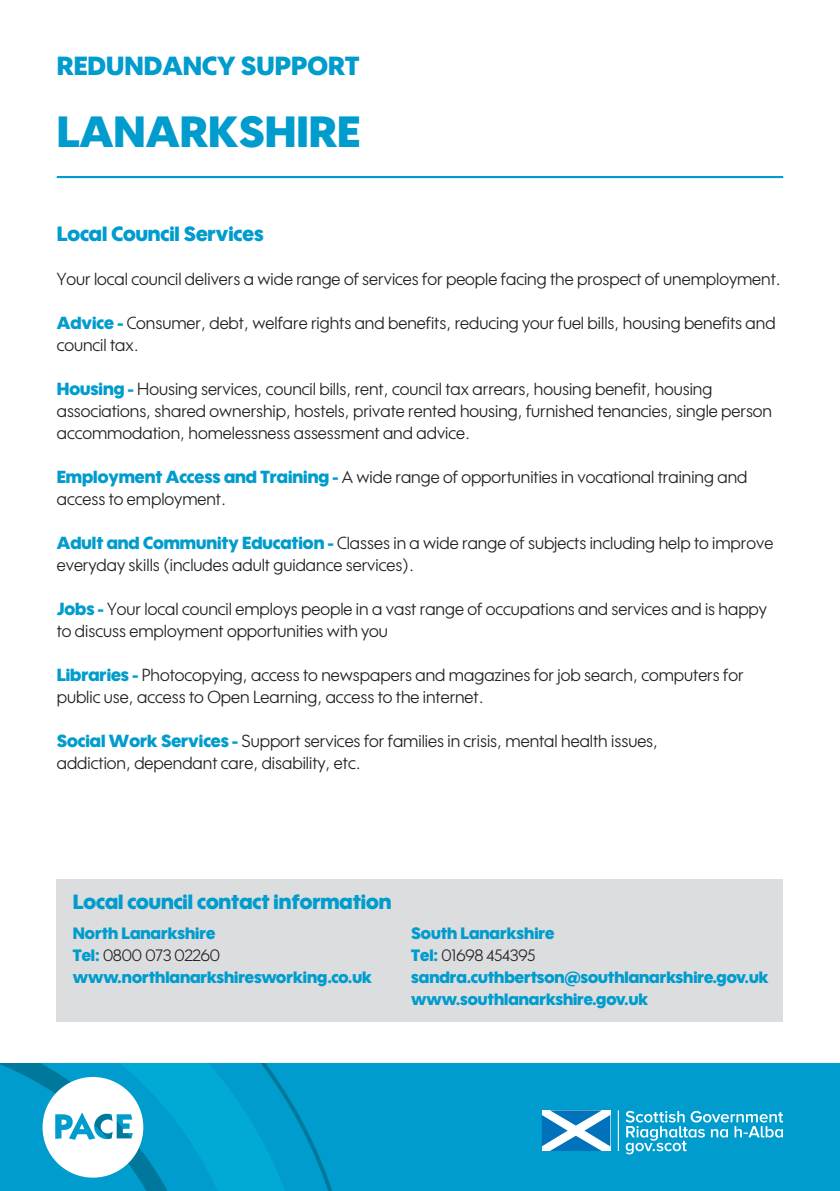
<style>
.page{position:relative;width:840px;height:1191px;background:#fff}
.page>*{position:absolute;margin:0;border:0;box-sizing:border-box;transform-origin:0 0}
.t1{font:900 42.4px "Wes FY";color:#009ccd}
.t2{font:900 25.4px "Wes FY";color:#009ccd}
.Local_Council_Servic{font:900 20px "Wes FY";color:#009ccd}
.Local_Council_Servic-2{font:17px/22px "Wes FY";color:#231f20}
.t3{font:900 16px "Wes FY";color:#009ccd}
.t4{font:16px "Wes FY";color:#231f20}
.s1{font-weight:900;color:#009ccd}
</style>
<div class="page">
<hr style="left:57px;top:176px;width:725px;height:2px;background:#009ccd">
<div style="left:57px;top:879px;width:725px;height:142px;background:#dcdddf"></div>
<div style="left:0;top:1063px;width:839px;height:128px;background:#009ccd"></div>
<svg style="left:312px;top:1141px;width:20px;height:50px"></svg>
<svg style="left:0;top:1063px;width:312px;height:128px"></svg>
<hr style="left:617px;top:1110px;width:1px;height:41px;background:#fff">
<svg style="left:542px;top:1110px;width:68px;height:41px;background:#6dadd8"></svg>
<svg style="left:625px;top:1110px;width:157px;height:44px"></svg>
<p class="t2" style="left:57px;top:50px;width:304px">REDUNDANCY SUPPORT</p>
<p class="t1" style="left:57px;top:106px;width:305px">LANARKSHIRE</p>
<p class="Local_Council_Servic" style="left:57px;top:221px;width:208px">Local Council Services</p>
<p class="Local_Council_Servic-2" style="left:57px;top:268px;width:725px">Your local council delivers a wide range of services for people facing the prospect of unemployment.</p>
<p class="Local_Council_Servic-2" style="left:57px;top:312px;width:720px"><span class="s1">Advice -</span> Consumer, debt, welfare rights and benefits, reducing your fuel bills, housing benefits and council tax.</p>
<p class="Local_Council_Servic-2" style="left:57px;top:378px;width:716px"><span class="s1">Housing -</span> Housing services, council bills, rent, council tax arrears, housing benefit, housing associations, shared ownership, hostels, private rented housing, furnished tenancies, single person accommodation, homelessness assessment and advice.</p>
<p class="Local_Council_Servic-2" style="left:57px;top:466px;width:691px"><span class="s1">Employment Access and Training -</span> A wide range of opportunities in vocational training and access to employment.</p>
<p class="Local_Council_Servic-2" style="left:57px;top:532px;width:717px"><span class="s1">Adult and Community Education -</span> Classes in a wide range of subjects including help to improve everyday skills (includes adult guidance services).</p>
<p class="Local_Council_Servic-2" style="left:57px;top:598px;width:711px"><span class="s1">Jobs -</span> Your local council employs people in a vast range of occupations and services and is happy to discuss employment opportunities with you</p>
<p class="Local_Council_Servic-2" style="left:57px;top:664px;width:688px"><span class="s1">Libraries -</span> Photocopying, access to newspapers and magazines for job search, computers for public use, access to Open Learning, access to the internet.</p>
<p class="Local_Council_Servic-2" style="left:57px;top:730px;width:602px"><span class="s1">Social Work Services -</span> Support services for families in crisis, mental health issues,</p>
<p class="Local_Council_Servic-2" style="left:57px;top:752px;width:305px">addiction, dependant care, disability, etc.</p>
<p class="Local_Council_Servic" style="left:73px;top:889px;width:320px">Local council contact information</p>
<p class="t3" style="left:73px;top:923px;width:144px">North Lanarkshire</p>
<p class="t3" style="left:411px;top:923px;width:145px">South Lanarkshire</p>
<p class="t4" style="left:73px;top:945px;width:149px"><span class="s1">Tel:</span> 0800 073 02260</p>
<p class="t4" style="left:411px;top:945px;width:126px"><span class="s1">Tel:</span> 01698 454395</p>
<p class="t3" style="left:73px;top:967px;width:300px">www.northlanarkshiresworking.co.uk</p>
<p class="t3" style="left:411px;top:967px;width:359px">sandra.cuthbertson@southlanarkshire.gov.uk</p>
<p class="t3" style="left:411px;top:989px;width:238px">www.southlanarkshire.gov.uk</p>
</div>
